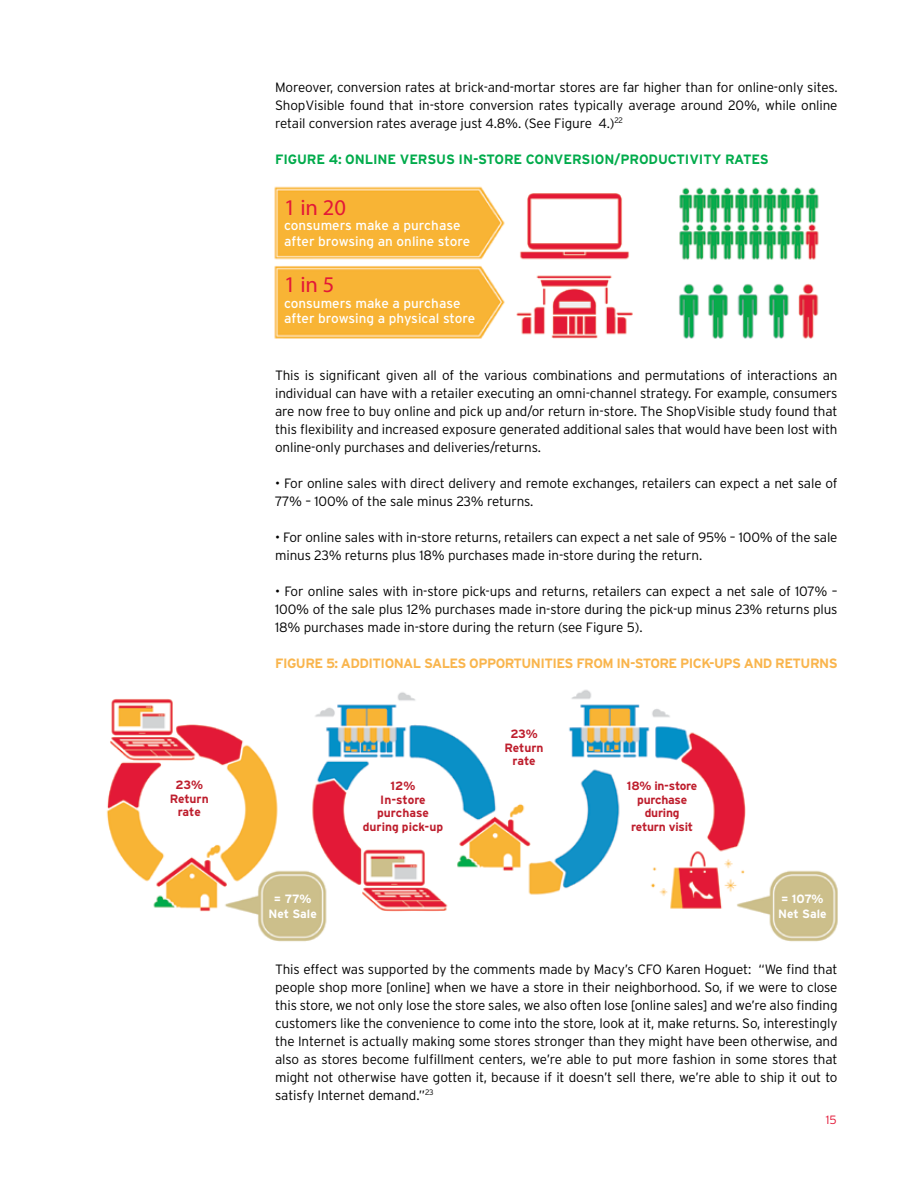
<style>
.page{position:relative;width:918px;height:1188px;background:#fff}
.page>*{position:absolute;margin:0;border:0;box-sizing:border-box;transform-origin:0 0}
.t1{font:22.5px "Myriad Pro";color:#e31837}
.t2{font:300 13.5px/18px "Interstate";letter-spacing:-.01em;color:#000;text-align:justify}
.t3{font:13.5px/15.5px "Interstate";color:#fff}
.t4{font:700 13.5px "Interstate";letter-spacing:-.04em;color:#f9b54d}
.t5{font:700 13.5px "Interstate";letter-spacing:-.01em;color:#00ab4b}
.t6{font:700 12px/13.5px "Interstate";letter-spacing:-.02em;color:#be1e2d;text-align:center}
.t7{font:700 12px/13.5px "Interstate";color:#be1e2d;text-align:center}
.t8{font:700 12px/14.4px "Interstate";color:#fff}
.t9{font:300 12px "Interstate";color:#e31837}
</style>
<div class="page">
<img style="left:106px;top:689px;width:732px;height:253px">
<img style="left:274px;top:186px;width:545px;height:153px">
<p class="t2" style="left:275px;top:78px;width:564px">Moreover, conversion rates at brick-and-mortar stores are far higher than for online-only sites.<br>ShopVisible found that in-store conversion rates typically average around 20%, while online retail conversion rates average just 4.8%. (See Figure 4.)<sup>22</sup></p>
<p class="t5" style="left:275px;top:152px;width:495px">FIGURE 4: ONLINE VERSUS IN-STORE CONVERSION/PRODUCTIVITY RATES</p>
<h1 class="t1" style="left:284px;top:193px;width:63px">1 in 20</h1>
<p class="t3" style="left:284px;top:218px;width:188px">consumers make a purchase after browsing an online store</p>
<h1 class="t1" style="left:284px;top:271px;width:52px">1 in 5</h1>
<p class="t3" style="left:284px;top:295px;width:193px">consumers make a purchase after browsing a physical store</p>
<p class="t2" style="left:275px;top:366px;width:564px">This is significant given all of the various combinations and permutations of interactions an individual can have with a retailer executing an omni-channel strategy. For example, consumers are now free to buy online and pick up and/or return in-store. The ShopVisible study found that this flexibility and increased exposure generated additional sales that would have been lost with online-only purchases and deliveries/returns.</p>
<p class="t2" style="left:275px;top:474px;width:564px">• For online sales with direct delivery and remote exchanges, retailers can expect a net sale of<br>77% – 100% of the sale minus 23% returns.</p>
<p class="t2" style="left:275px;top:528px;width:564px">• For online sales with in-store returns, retailers can expect a net sale of 95% – 100% of the sale minus 23% returns plus 18% purchases made in-store during the return.</p>
<p class="t2" style="left:275px;top:582px;width:564px">• For online sales with in-store pick-ups and returns, retailers can expect a net sale of 107% – 100% of the sale plus 12% purchases made in-store during the pick-up minus 23% returns plus 18% purchases made in-store during the return (see Figure 5).</p>
<p class="t4" style="left:275px;top:656px;width:564px">FIGURE 5: ADDITIONAL SALES OPPORTUNITIES FROM IN-STORE PICK-UPS AND RETURNS</p>
<p class="t6" style="left:505px;top:727px;width:40px">23%<br>Return rate</p>
<p class="t6" style="left:170px;top:778px;width:40px">23%<br>Return rate</p>
<p class="t6" style="left:627px;top:779px;width:72px">18% in-store purchase during return visit</p>
<p class="t7" style="left:363px;top:779px;width:82px">12%<br>In-store purchase during pick-up</p>
<p class="t8" style="left:268px;top:892px;width:50px;text-align:center">= 77%<br>Net Sale</p>
<p class="t8" style="left:778px;top:892px;width:50px">= 107%<br>Net Sale</p>
<p class="t2" style="left:275px;top:960px;width:564px">This effect was supported by the comments made by Macy’s CFO Karen Hoguet: “We find that people shop more [online] when we have a store in their neighborhood. So, if we were to close this store, we not only lose the store sales, we also often lose [online sales] and we’re also finding customers like the convenience to come into the store, look at it, make returns. So, interestingly the Internet is actually making some stores stronger than they might have been otherwise, and also as stores become fulfillment centers, we’re able to put more fashion in some stores that might not otherwise have gotten it, because if it doesn’t sell there, we’re able to ship it out to satisfy Internet demand.”<sup>23</sup></p>
<p class="t9" style="left:826px;top:1113px;width:13px">15</p>
</div>
